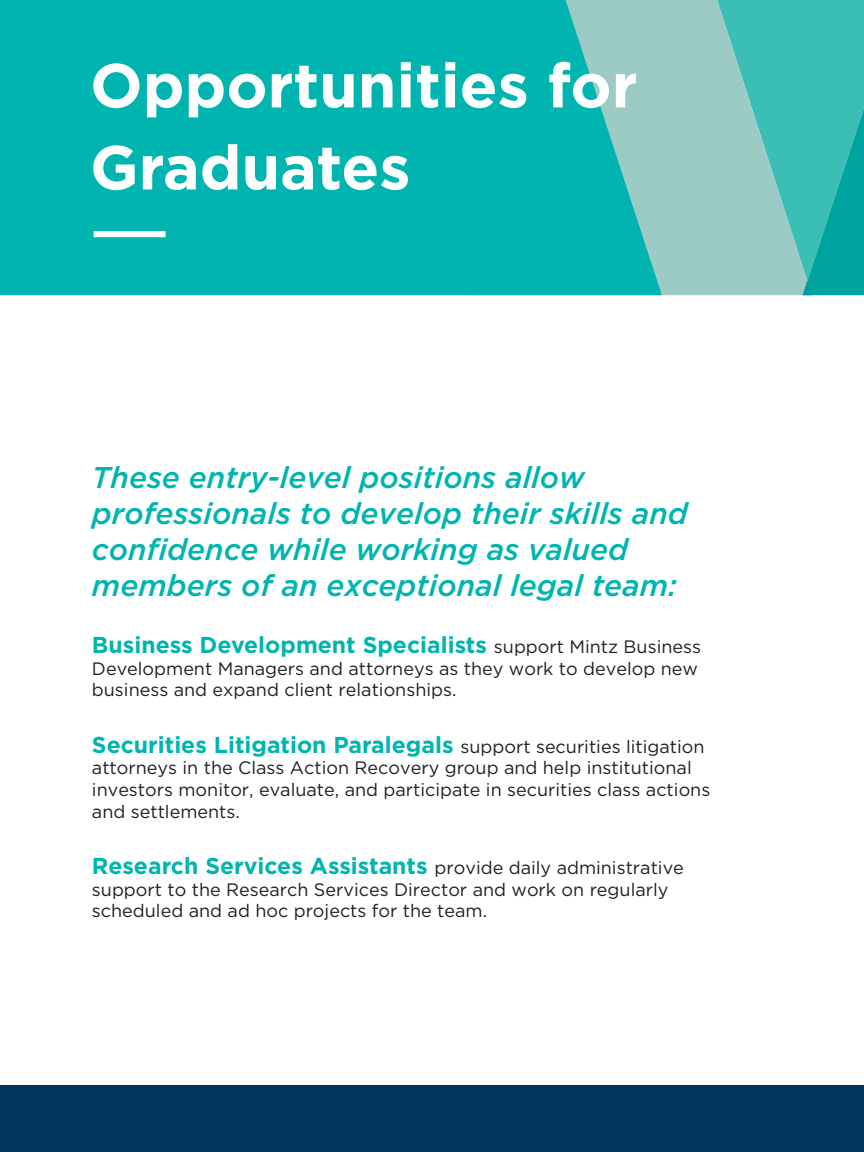
<style>
.page{position:relative;width:864px;height:1152px;background:#fff}
.page>*{position:absolute;margin:0;border:0;box-sizing:border-box;transform-origin:0 0}
.KO_head{font:700 62px/82px "Gotham";color:#fff}
.running_text{font:italic 500 30px/36px "Gotham";color:#00b5af}
.subheads{font:700 23px "Gotham";color:#00b5af}
.subheads-2{font:18px/21.6px "Gotham";color:#231f20}
.s1{font-weight:400;font-size:18px;color:#231f20}
</style>
<div class="page">
<div style="left:812px;top:0;width:52px;height:108px;background:#3bbeb5"></div>
<svg style="left:662px;top:0;width:150px;height:295px;background:#80c6c0"></svg>
<svg style="left:0;top:0;width:662px;height:295px;background:#0bb6b0"></svg>
<svg style="left:803px;top:108px;width:61px;height:187px;background:#1eb1a9"></svg>
<div style="left:94px;top:231px;width:72px;height:6px;background:#fff"></div>
<div style="left:0;top:1086px;width:864px;height:66px;background:#003560"></div>
<p class="KO_head" style="left:90px;top:44px;width:549px">Opportunities for<br>Graduates</p>
<p class="running_text" style="left:92px;top:459px;width:598px">These entry-level positions allow professionals to develop their skills and confidence while working as valued members of an exceptional legal team:</p>
<p class="subheads" style="left:92px;top:630px;width:611px">Business Development Specialists <span class="s1">support Mintz Business</span></p>
<p class="subheads-2" style="left:92px;top:657px;width:608px">Development Managers and attorneys as they work to develop new business and expand client relationships.</p>
<p class="subheads" style="left:92px;top:729px;width:614px">Securities Litigation Paralegals <span class="s1">support securities litigation</span></p>
<p class="subheads-2" style="left:92px;top:757px;width:620px">attorneys in the Class Action Recovery group and help institutional investors monitor, evaluate, and participate in securities class actions and settlements.</p>
<p class="subheads" style="left:92px;top:851px;width:593px">Research Services Assistants <span class="s1">provide daily administrative</span></p>
<p class="subheads-2" style="left:92px;top:878px;width:578px">support to the Research Services Director and work on regularly scheduled and ad hoc projects for the team.</p>
</div>
